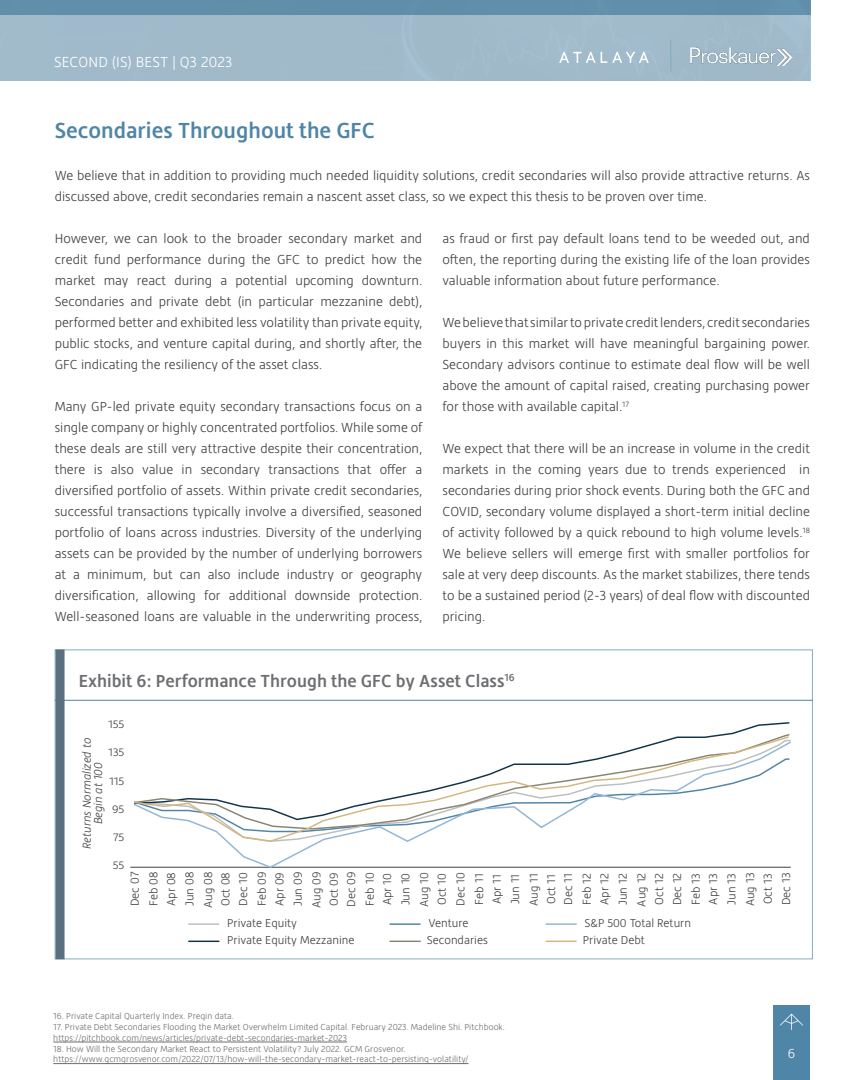
<style>
.page{position:relative;width:864px;height:1080px;background:#fff}
.page>*{position:absolute;margin:0;border:0;box-sizing:border-box;transform-origin:0 0}
.t1{font:500 22.5px "Hedley New";color:#4f85a7}
.t2{font:500 18px "Hedley New";color:#6d6e71}
.t3{font:300 15px "Hedley New";letter-spacing:.01em;color:#fff}
.t4{font:300 13.5px/21px "Hedley New";color:#414042;text-align:justify}
.t5{font:300 13.5px "Hedley New";color:#fff}
.t6{font:300 11.85px/18.1px "Hedley New";color:#414042;text-align:justify}
.t7{font:italic 300 11.85px/11.2px "Hedley New";color:#414042;text-align:center}
.t8{font:300 11.1px "Hedley New";color:#414042;scale:1.06 1}
.t9{font:300 9px/10.8px "Hedley New";color:#6d6e71}
</style>
<div class="page">
<div style="left:773px;top:1005px;width:37px;height:75px;background:#4f85a7"></div>
<svg style="left:780px;top:1014px;width:23px;height:16px"></svg>
<img style="left:0;top:0;width:810px;height:81px">
<hr style="left:55px;top:700px;width:758px;height:1px;background:#4f85a7">
<div style="left:56px;top:650px;width:9px;height:309px;background:#5a707f"></div>
<hr style="left:53px;top:1042px;width:294px;height:1px;background:#6d6e71">
<hr style="left:53px;top:1063px;width:416px;height:1px;background:#6d6e71">
<hr style="left:130px;top:867px;width:661px;height:1px;background:#414042">
<hr style="left:188px;top:923px;width:31px;height:2px;background:#bcbec0">
<hr style="left:188px;top:941px;width:31px;height:1px;background:#123348">
<hr style="left:390px;top:923px;width:31px;height:2px;background:#5085a7">
<hr style="left:546px;top:923px;width:31px;height:2px;background:#91b6d6">
<svg style="left:132px;top:843px;width:659px;height:25px"></svg>
<hr style="left:390px;top:941px;width:31px;height:1px;background:#898571">
<hr style="left:546px;top:941px;width:31px;height:1px;background:#d2b780">
<svg style="left:134px;top:735px;width:657px;height:108px"></svg>
<svg style="left:559px;top:52px;width:90px;height:11px"></svg>
<img style="left:691px;top:47px;width:101px;height:19px">
<hr style="left:670px;top:40px;width:1px;height:31px;background:#84aac1">
<p class="t3" style="left:54px;top:53px;width:180px">SECOND (IS) BEST | Q3 2023</p>
<h1 class="t1" style="left:55px;top:118px;width:322px">Secondaries Throughout the GFC</h1>
<p class="t4" style="left:55px;top:165px;width:757px">We believe that in addition to providing much needed liquidity solutions, credit secondaries will also provide attractive returns. As discussed above, credit secondaries remain a nascent asset class, so we expect this thesis to be proven over time.</p>
<p class="t4" style="left:55px;top:228px;width:369px">However, we can look to the broader secondary market and credit fund performance during the GFC to predict how the market may react during a potential upcoming downturn.<br>Secondaries and private debt (in particular mezzanine debt), performed better and exhibited less volatility than private equity, public stocks, and venture capital during, and shortly after, the GFC indicating the resiliency of the asset class.</p>
<p class="t4" style="left:55px;top:396px;width:369px">Many GP-led private equity secondary transactions focus on a single company or highly concentrated portfolios. While some of these deals are still very attractive despite their concentration, there is also value in secondary transactions that offer a diversified portfolio of assets. Within private credit secondaries, successful transactions typically involve a diversified, seasoned portfolio of loans across industries. Diversity of the underlying assets can be provided by the number of underlying borrowers at a minimum, but can also include industry or geography diversification, allowing for additional downside protection.<br>Well-seasoned loans are valuable in the underwriting process,</p>
<p class="t4" style="left:442px;top:228px;width:369px">as fraud or first pay default loans tend to be weeded out, and often, the reporting during the existing life of the loan provides valuable information about future performance.</p>
<p class="t4" style="left:442px;top:312px;width:369px">We believe that similar to private credit lenders, credit secondaries buyers in this market will have meaningful bargaining power.<br>Secondary advisors continue to estimate deal flow will be well above the amount of capital raised, creating purchasing power for those with available capital.<sup>17</sup></p>
<p class="t4" style="left:443px;top:438px;width:369px">We expect that there will be an increase in volume in the credit markets in the coming years due to trends experienced in secondaries during prior shock events. During both the GFC and COVID, secondary volume displayed a short-term initial decline of activity followed by a quick rebound to high volume levels.<sup>18<br></sup>We believe sellers will emerge first with smaller portfolios for sale at very deep discounts. As the market stabilizes, there tends to be a sustained period (2-3 years) of deal flow with discounted pricing.</p>
<h2 class="t2" style="left:79px;top:671px;width:438px">Exhibit 6: Performance Through the GFC by Asset Class<sup>16</sup></h2>
<p class="t8" style="left:108px;top:718px;width:17px">155</p>
<p class="t7" style="left:81px;top:849px;width:112px;rotate:-90deg">Returns Normalized to<br>Begin at 100</p>
<p class="t8" style="left:108px;top:746px;width:17px">135</p>
<p class="t8" style="left:109px;top:774px;width:16px">115</p>
<p class="t8" style="left:112px;top:803px;width:13px">95</p>
<p class="t8" style="left:113px;top:831px;width:12px">75</p>
<p class="t8" style="left:113px;top:859px;width:12px">55</p>
<p class="t6" style="left:125px;top:906px;width:36px;line-height:18.6px;rotate:-90deg">Dec 07<br>Feb 08</p>
<p class="t6" style="left:162px;top:908px;width:38px;rotate:-90deg">Apr 08<br>Jun 08<br>Aug 08</p>
<p class="t6" style="left:216px;top:906px;width:36px;rotate:-90deg">Oct 08<br>Dec 10<br>Feb 09</p>
<p class="t6" style="left:270px;top:908px;width:38px;rotate:-90deg">Apr 09<br>Jun 09<br>Aug 09</p>
<p class="t6" style="left:325px;top:907px;width:37px;line-height:17.1px;rotate:-90deg">Oct 09<br>Dec 09</p>
<p class="t6" style="left:361px;top:907px;width:36px;rotate:-90deg">Feb 10<br>Apr 10<br>Jun 10<br>Aug 10</p>
<p class="t6" style="left:432px;top:906px;width:35px;line-height:18.8px;rotate:-90deg">Oct 10<br>Dec 10<br>Feb 11</p>
<p class="t6" style="left:487px;top:906px;width:34px;rotate:-90deg">Apr 11<br>Jun 11<br>Aug 11</p>
<p class="t6" style="left:543px;top:905px;width:33px;line-height:17px;rotate:-90deg">Oct 11<br>Dec 11</p>
<p class="t6" style="left:578px;top:907px;width:35px;rotate:-90deg">Feb 12<br>Apr 12<br>Jun 12<br>Aug 12</p>
<p class="t6" style="left:650px;top:905px;width:34px;rotate:-90deg">Oct 12<br>Dec 12<br>Feb 13</p>
<p class="t6" style="left:704px;top:906px;width:35px;rotate:-90deg">Apr 13<br>Jun 13<br>Aug 13</p>
<p class="t6" style="left:759px;top:905px;width:34px;rotate:-90deg">Oct 13<br>Dec 13</p>
<p class="t6" style="left:227px;top:914px;width:71px">Private Equity</p>
<p class="t6" style="left:428px;top:914px;width:42px">Venture</p>
<p class="t6" style="left:585px;top:914px;width:108px">S&amp;P 500 Total Return</p>
<p class="t6" style="left:227px;top:931px;width:129px">Private Equity Mezzanine</p>
<p class="t6" style="left:427px;top:931px;width:63px">Secondaries</p>
<p class="t6" style="left:583px;top:931px;width:64px">Private Debt</p>
<p class="t9" style="left:53px;top:1011px;width:182px">16. Private Capital Quarterly Index. Preqin data.</p>
<p class="t9" style="left:53px;top:1021px;width:453px">17. Private Debt Secondaries Flooding the Market Overwhelm Limited Capital. February 2023. Madeline Shi. Pitchbook. https://pitchbook.com/news/articles/private-debt-secondaries-market-2023</p>
<p class="t9" style="left:53px;top:1043px;width:417px">18. How Will the Secondary Market React to Persistent Volatility? July 2022. GCM Grosvenor. https://www.gcmgrosvenor.com/2022/07/13/how-will-the-secondary-market-react-to-persisting-volatility/</p>
<p class="t5" style="left:788px;top:1046px;width:9px">6</p>
</div>
